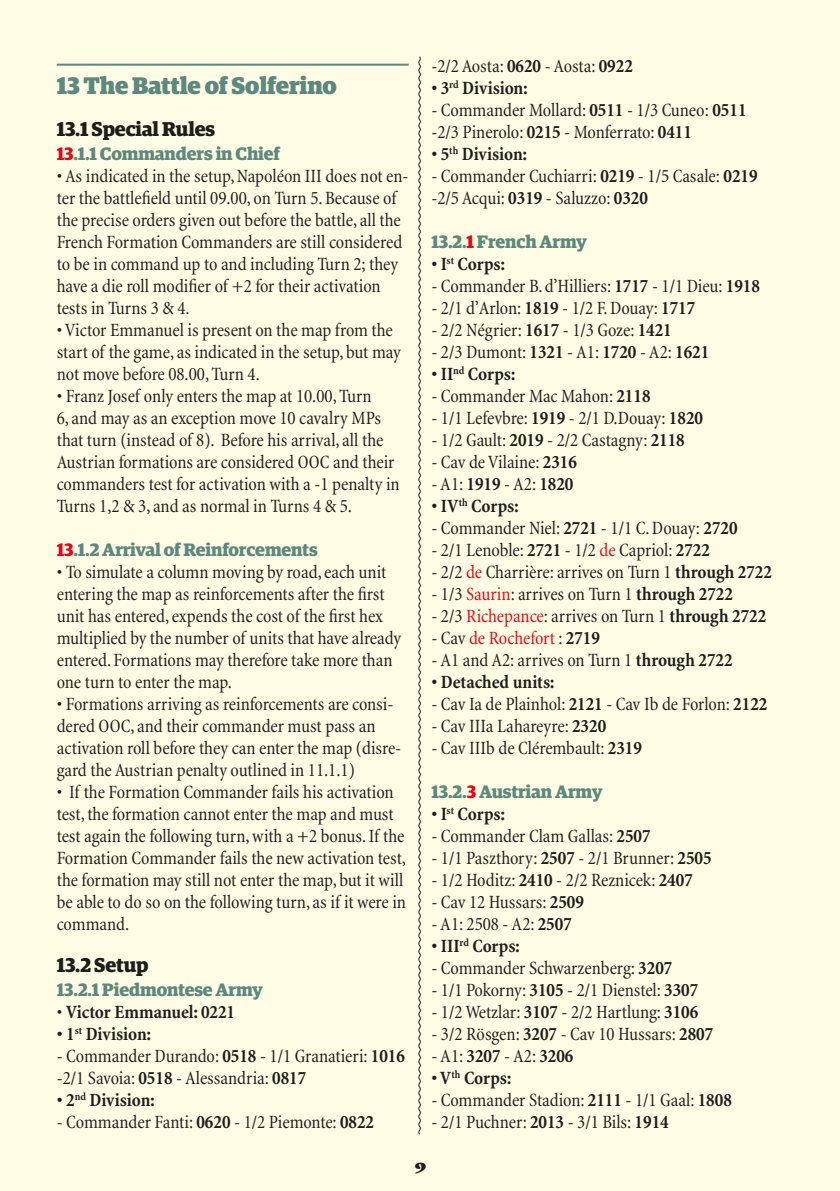
<style>
.page{position:relative;width:840px;height:1191px;background:#fff}
.page>*{position:absolute;margin:0;border:0;box-sizing:border-box;transform-origin:0 0}
.t1{font:900 24px "Guardian Egyp";letter-spacing:-.01em;color:#5d887e}
.t2{font:700 20px "Guardian Egyp";letter-spacing:-.01em;color:#1d1d1b}
.t3{font:condensed 19px/22px "Minion";letter-spacing:-.005em;color:#1d1d1b}
.t4{font:700 condensed 19px "Minion";letter-spacing:-.005em;color:#1d1d1b}
.t5{font:condensed 19px "Minion";letter-spacing:-.005em;color:#e30614}
.t6{font:700 18px "Guardian Egyp";letter-spacing:-.01em;color:#5d887e}
.t7{font:900 14.4px "Garamond IT Cby BT";color:#1d1d1b;scale:1.25 1}
.s1{color:#e30614}
.s2{font-weight:400}
.s3{font-weight:700}
.s4{color:#1d1d1b}
.s5{font-weight:700;color:#1d1d1b}
</style>
<div class="page">
<div style="left:0;top:0;width:839px;height:1191px;background:#fffce5"></div>
<hr style="left:57px;top:64px;width:351px;height:2px;background:#5d887e">
<svg style="left:418px;top:56px;width:3px;height:1079px"></svg>
<p class="t1" style="left:57px;top:67px;width:281px">13 The Battle of Solferino</p>
<p class="t2" style="left:57px;top:114px;width:160px">13.1 Special Rules</p>
<p class="t6" style="left:57px;top:140px;width:225px"><span class="s1">13</span>.1.1 Commanders in Chief</p>
<p class="t3" style="left:57px;top:165px;width:353px">• As indicated in the setup, Napoléon III does not en&shy;ter the battlefield until 09.00, on Turn 5. Because of the precise orders given out before the battle, all the French Formation Commanders are still considered to be in command up to and including Turn 2; they have a die roll modifier of +2 for their activation tests in Turns 3 &amp; 4.</p>
<p class="t3" style="left:57px;top:319px;width:345px">• Victor Emmanuel is present on the map from the start of the game, as indicated in the setup, but may not move before 08.00, Turn 4.</p>
<p class="t3" style="left:57px;top:385px;width:344px">• Franz Josef only enters the map at 10.00, Turn<br>6, and may as an exception move 10 cavalry MPs that turn (instead of 8). Before his arrival, all the Austrian formations are considered OOC and their commanders test for activation with a -1 penalty in Turns 1,2 &amp; 3, and as normal in Turns 4 &amp; 5.</p>
<p class="t6" style="left:57px;top:536px;width:262px"><span class="s1">13</span>.1.2 Arrival of Reinforcements</p>
<p class="t3" style="left:57px;top:561px;width:346px">• To simulate a column moving by road, each unit entering the map as reinforcements after the first unit has entered, expends the cost of the first hex multiplied by the number of units that have already entered. Formations may therefore take more than one turn to enter the map.</p>
<p class="t3" style="left:57px;top:693px;width:346px">• Formations arriving as reinforcements are consi&shy;dered OOC, and their commander must pass an activation roll before they can enter the map (disre&shy;gard the Austrian penalty outlined in 11.1.1)</p>
<p class="t3" style="left:57px;top:781px;width:350px">• If the Formation Commander fails his activation test, the formation cannot enter the map and must test again the following turn, with a +2 bonus. If the Formation Commander fails the new activation test, the formation may still not enter the map, but it will be able to do so on the following turn, as if it were in command.</p>
<p class="t2" style="left:57px;top:950px;width:93px">13.2 Setup</p>
<p class="t6" style="left:57px;top:976px;width:208px">13.2.1 Piedmontese Army</p>
<p class="t4" style="left:57px;top:1002px;width:180px"><span class="s2">•</span> Victor Emmanuel: 0221</p>
<p class="t4" style="left:57px;top:1024px;width:96px">• 1<sup>st</sup> Division:</p>
<p class="t3" style="left:57px;top:1045px;width:349px">- Commander Durando: <span class="s3">0518</span> - 1/1 Granatieri: <span class="s3">1016 </span>-2/1 Savoia: <span class="s3">0518</span> - Alessandria: <span class="s3">0817</span></p>
<p class="t4" style="left:57px;top:1090px;width:99px">• 2<sup>nd</sup> Division:</p>
<p class="t3" style="left:57px;top:1111px;width:318px">- Commander Fanti: <span class="s3">0620</span> - 1/2 Piemonte: <span class="s3">0822</span></p>
<p class="t3" style="left:431px;top:55px;width:203px">-2/2 Aosta: <span class="s3">0620</span> - Aosta: <span class="s3">0922</span></p>
<p class="t4" style="left:431px;top:78px;width:98px">• 3<sup>rd</sup> Division:</p>
<p class="t3" style="left:431px;top:99px;width:316px">- Commander Mollard: <span class="s3">0511</span> - 1/3 Cuneo: <span class="s3">0511 </span>-2/3 Pinerolo: <span class="s3">0215</span> - Monferrato: <span class="s3">0411</span></p>
<p class="t4" style="left:431px;top:144px;width:97px">• 5<sup>th</sup> Division:</p>
<p class="t3" style="left:431px;top:165px;width:327px">- Commander Cuchiarri: <span class="s3">0219</span> - 1/5 Casale: <span class="s3">0219 </span>-2/5 Acqui: <span class="s3">0319</span> - Saluzzo: <span class="s3">0320</span></p>
<p class="t6" style="left:431px;top:228px;width:157px">13.2.<span class="s1">1</span> French Army</p>
<p class="t4" style="left:431px;top:254px;width:75px">• I<sup>st</sup> Corps:</p>
<p class="t3" style="left:431px;top:275px;width:330px">- Commander B. d’Hilliers: <span class="s3">1717</span> - 1/1 Dieu: <span class="s3">1918</span></p>
<p class="t3" style="left:431px;top:297px;width:265px">- 2/1 d’Arlon: <span class="s3">1819</span> - 1/2 F. Douay: <span class="s3">1717</span></p>
<p class="t3" style="left:431px;top:319px;width:242px">- 2/2 Négrier: <span class="s3">1617</span> - 1/3 Goze: <span class="s3">1421</span></p>
<p class="t3" style="left:431px;top:341px;width:279px">- 2/3 Dumont: <span class="s3">1321</span> - A1: <span class="s3">1720</span> - A2: <span class="s3">1621</span></p>
<p class="t4" style="left:431px;top:364px;width:85px">• II<sup>nd</sup> Corps:</p>
<p class="t3" style="left:431px;top:385px;width:220px">- Commander Mac Mahon: <span class="s3">2118</span></p>
<p class="t3" style="left:431px;top:407px;width:273px">- 1/1 Lefevbre: <span class="s3">1919</span> - 2/1 D.Douay: <span class="s3">1820</span></p>
<p class="t3" style="left:431px;top:429px;width:255px">- 1/2 Gault: <span class="s3">2019</span> - 2/2 Castagny: <span class="s3">2118</span></p>
<p class="t3" style="left:431px;top:451px;width:147px">- Cav de Vilaine: <span class="s3">2316</span></p>
<p class="t3" style="left:431px;top:473px;width:143px">- A1: <span class="s3">1919</span> - A2: <span class="s3">1820</span></p>
<p class="t4" style="left:431px;top:496px;width:89px">• IV<sup>th</sup> Corps:</p>
<p class="t3" style="left:431px;top:517px;width:307px">- Commander Niel: <span class="s3">2721</span> - 1/1 C. Douay: <span class="s3">2720</span></p>
<p class="t3" style="left:431px;top:539px;width:280px">- 2/1 Lenoble: <span class="s3">2721</span> - 1/2 <span class="s1">de</span> Capriol: <span class="s3">2722</span></p>
<p class="t3" style="left:431px;top:561px;width:342px">- 2/2 <span class="s1">de</span> Charrière: arrives on Turn 1 <span class="s3">through 2722</span></p>
<p class="t3" style="left:431px;top:583px;width:303px">- 1/3 <span class="s1">Saurin</span>: arrives on Turn 1 <span class="s3">through 2722</span></p>
<p class="t3" style="left:431px;top:605px;width:336px">- 2/3 <span class="s1">Richepance</span>: arrives on Turn 1 <span class="s3">through 2722</span></p>
<p class="t5" style="left:431px;top:628px;width:170px"><span class="s4">- Cav</span> de Rochefort <span class="s4">:</span> <span class="s5">2719</span></p>
<p class="t3" style="left:431px;top:649px;width:302px">- A1 and A2: arrives on Turn 1 <span class="s3">through 2722</span></p>
<p class="t4" style="left:431px;top:672px;width:124px">• Detached units:</p>
<p class="t3" style="left:431px;top:693px;width:337px">- Cav Ia de Plainhol: <span class="s3">2121</span> - Cav Ib de Forlon: <span class="s3">2122</span></p>
<p class="t3" style="left:431px;top:715px;width:176px">- Cav IIIa Lahareyre: <span class="s3">2320</span></p>
<p class="t3" style="left:431px;top:737px;width:212px">- Cav IIIb de Clérembault: <span class="s3">2319</span></p>
<p class="t6" style="left:431px;top:778px;width:173px">13.2.<span class="s1">3</span> Austrian Army</p>
<p class="t4" style="left:431px;top:804px;width:75px">• I<sup>st</sup> Corps:</p>
<p class="t3" style="left:431px;top:825px;width:221px">- Commander Clam Gallas: <span class="s3">2507</span></p>
<p class="t3" style="left:431px;top:847px;width:281px">- 1/1 Paszthory: <span class="s3">2507</span> - 2/1 Brunner: <span class="s3">2505</span></p>
<p class="t3" style="left:431px;top:869px;width:263px">- 1/2 Hoditz: <span class="s3">2410</span> - 2/2 Reznicek: <span class="s3">2407</span></p>
<p class="t3" style="left:431px;top:891px;width:154px">- Cav 12 Hussars: <span class="s3">2509</span></p>
<p class="t3" style="left:431px;top:913px;width:142px">- A1: 2508 - A2: <span class="s3">2507</span></p>
<p class="t4" style="left:431px;top:936px;width:90px">• III<sup>rd</sup> Corps:</p>
<p class="t3" style="left:431px;top:957px;width:242px">- Commander Schwarzenberg: <span class="s3">3207</span></p>
<p class="t3" style="left:431px;top:979px;width:268px">- 1/1 Pokorny: <span class="s3">3105</span> - 2/1 Dienstel: <span class="s3">3307</span></p>
<p class="t3" style="left:431px;top:1001px;width:268px">- 1/2 Wetzlar: <span class="s3">3107</span> - 2/2 Hartlung: <span class="s3">3106</span></p>
<p class="t3" style="left:431px;top:1023px;width:283px">- 3/2 Rösgen: <span class="s3">3207</span> - Cav 10 Hussars: <span class="s3">2807</span></p>
<p class="t3" style="left:431px;top:1045px;width:143px">- A1: <span class="s3">3207</span> - A2: <span class="s3">3206</span></p>
<p class="t4" style="left:431px;top:1068px;width:81px">• V<sup>th</sup> Corps:</p>
<p class="t3" style="left:431px;top:1089px;width:302px">- Commander Stadion: <span class="s3">2111</span> - 1/1 Gaal: <span class="s3">1808</span></p>
<p class="t3" style="left:431px;top:1111px;width:239px">- 2/1 Puchner: <span class="s3">2013</span> - 3/1 Bils: <span class="s3">1914</span></p>
<p class="t7" style="left:414px;top:1158px;width:11px">9</p>
</div>
